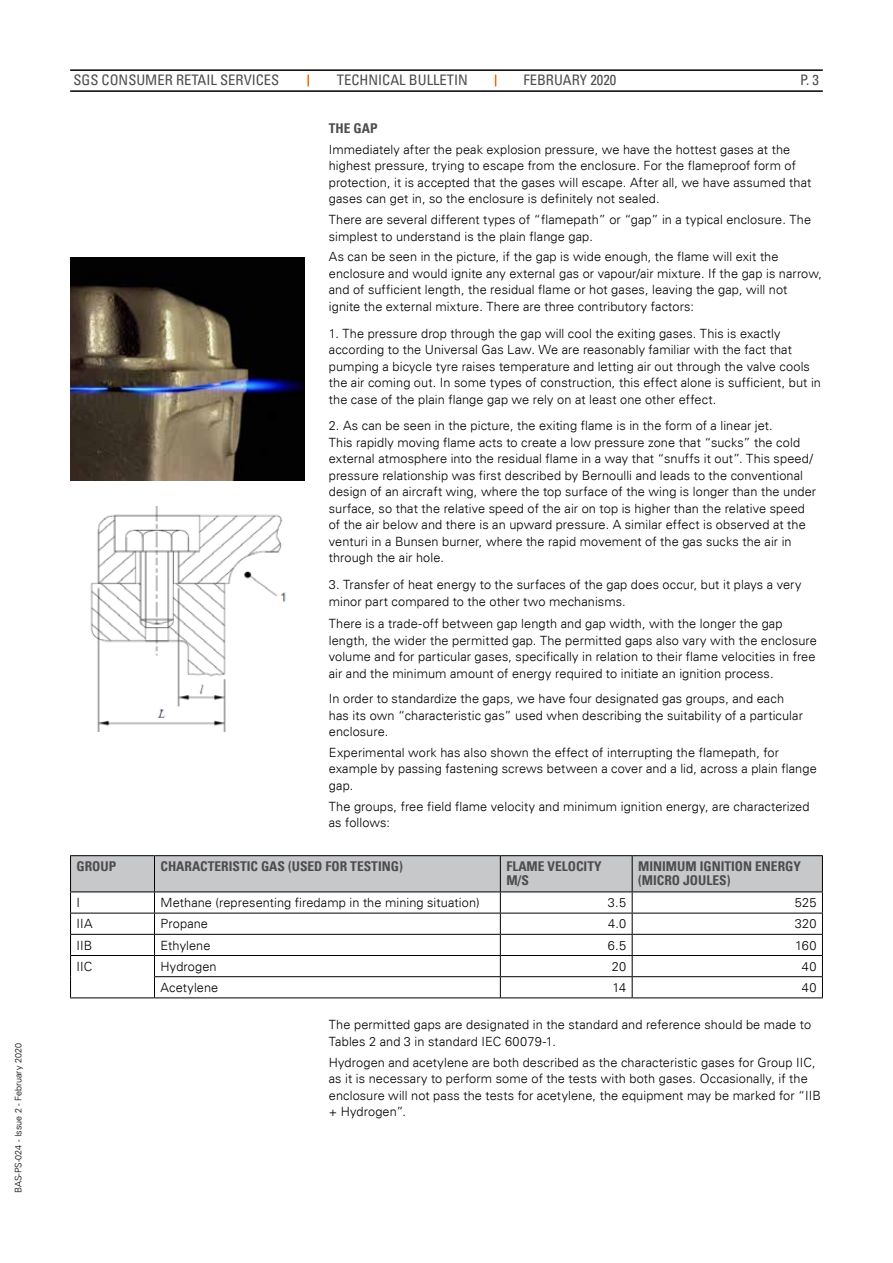
<style>
.page{position:relative;width:893px;height:1263px;background:#fff}
.page>*{position:absolute;margin:0;border:0;box-sizing:border-box;transform-origin:0 0}
.t1{font:condensed 14.55px "Univers LT";color:#4d4d4f}
.t2{font:700 condensed 13.5px/13.5px "Univers LT";color:#4d4d4f}
.t3{font:300 12.75px/16.5px "Univers LT";letter-spacing:.005em;color:#000}
.t4{font:300 9px "Univers LT";color:#000}
</style>
<div class="page">
<hr style="left:70px;top:69px;width:753px;height:2px;background:#000">
<hr style="left:70px;top:90px;width:753px;height:2px;background:#000">
<svg style="left:307px;top:75px;width:2px;height:11px"></svg>
<img style="left:70px;top:257px;width:234px;height:223px">
<img style="left:90px;top:507px;width:196px;height:224px">
<hr style="left:70px;top:855px;width:84px;height:1px;background:#000">
<hr style="left:154px;top:855px;width:346px;height:1px;background:#000">
<hr style="left:500px;top:855px;width:132px;height:1px;background:#000">
<hr style="left:632px;top:855px;width:191px;height:1px;background:#000">
<svg style="left:70px;top:856px;width:753px;height:141px"></svg>
<hr style="left:70px;top:997px;width:84px;height:1px;background:#000">
<hr style="left:154px;top:997px;width:346px;height:1px;background:#000">
<hr style="left:500px;top:997px;width:132px;height:1px;background:#000">
<hr style="left:632px;top:997px;width:191px;height:1px;background:#000">
<p class="t4" style="left:13px;top:1193px;width:151px;rotate:-90deg">BAS-PS-024 - Issue 2 - February 2020</p>
<p class="t1" style="left:73px;top:71px;width:207px">SGS CONSUMER RETAIL SERVICES</p>
<p class="t1" style="left:337px;top:71px;width:132px">TECHNICAL BULLETIN</p>
<p class="t1" style="left:523px;top:71px;width:94px">FEBRUARY 2020</p>
<p class="t1" style="left:800px;top:71px;width:20px">P. 3</p>
<p class="t2" style="left:329px;top:121px;width:50px">THE GAP</p>
<p class="t3" style="left:329px;top:141px;width:484px">Immediately after the peak explosion pressure, we have the hottest gases at the highest pressure, trying to escape from the enclosure. For the flameproof form of protection, it is accepted that the gases will escape. After all, we have assumed that gases can get in, so the enclosure is definitely not sealed.</p>
<p class="t3" style="left:329px;top:211px;width:484px">There are several different types of “flamepath” or “gap” in a typical enclosure. The simplest to understand is the plain flange gap.</p>
<p class="t3" style="left:329px;top:249px;width:495px">As can be seen in the picture, if the gap is wide enough, the flame will exit the enclosure and would ignite any external gas or vapour/air mixture. If the gap is narrow, and of sufficient length, the residual flame or hot gases, leaving the gap, will not ignite the external mixture. There are three contributory factors:</p>
<p class="t3" style="left:329px;top:325px;width:494px">1. The pressure drop through the gap will cool the exiting gases. This is exactly according to the Universal Gas Law. We are reasonably familiar with the fact that pumping a bicycle tyre raises temperature and letting air out through the valve cools the air coming out. In some types of construction, this effect alone is sufficient, but in the case of the plain flange gap we rely on at least one other effect.</p>
<p class="t3" style="left:329px;top:418px;width:489px">2. As can be seen in the picture, the exiting flame is in the form of a linear jet.<br>This rapidly moving flame acts to create a low pressure zone that “sucks” the cold external atmosphere into the residual flame in a way that “snuffs it out”. This speed/ pressure relationship was first described by Bernoulli and leads to the conventional design of an aircraft wing, where the top surface of the wing is longer than the under surface, so that the relative speed of the air on top is higher than the relative speed of the air below and there is an upward pressure. A similar effect is observed at the venturi in a Bunsen burner, where the rapid movement of the gas sucks the air in through the air hole.</p>
<p class="t3" style="left:329px;top:576px;width:474px">3. Transfer of heat energy to the surfaces of the gap does occur, but it plays a very minor part compared to the other two mechanisms.</p>
<p class="t3" style="left:329px;top:615px;width:489px">There is a trade-off between gap length and gap width, with the longer the gap length, the wider the permitted gap. The permitted gaps also vary with the enclosure volume and for particular gases, specifically in relation to their flame velocities in free air and the minimum amount of energy required to initiate an ignition process.</p>
<p class="t3" style="left:329px;top:690px;width:476px">In order to standardize the gaps, we have four designated gas groups, and each has its own “characteristic gas” used when describing the suitability of a particular enclosure.</p>
<p class="t3" style="left:329px;top:744px;width:489px">Experimental work has also shown the effect of interrupting the flamepath, for example by passing fastening screws between a cover and a lid, across a plain flange gap.</p>
<p class="t3" style="left:329px;top:798px;width:482px">The groups, free field flame velocity and minimum ignition energy, are characterized as follows:</p>
<p class="t2" style="left:77px;top:860px;width:41px">GROUP</p>
<p class="t2" style="left:160px;top:860px;width:244px">CHARACTERISTIC GAS (USED FOR TESTING)</p>
<p class="t2" style="left:506px;top:860px;width:97px">FLAME VELOCITY<br>M/S</p>
<p class="t2" style="left:638px;top:860px;width:164px">MINIMUM IGNITION ENERGY (MICRO JOULES)</p>
<p class="t3" style="left:77px;top:894px;width:5px">I</p>
<p class="t3" style="left:160px;top:894px;width:321px">Methane (representing firedamp in the mining situation)</p>
<p class="t3" style="left:608px;top:894px;width:20px">3.5</p>
<p class="t3" style="left:795px;top:894px;width:23px">525</p>
<p class="t3" style="left:77px;top:915px;width:18px">IIA</p>
<p class="t3" style="left:160px;top:915px;width:49px">Propane</p>
<p class="t3" style="left:608px;top:915px;width:20px">4.0</p>
<p class="t3" style="left:795px;top:915px;width:23px">320</p>
<p class="t3" style="left:77px;top:937px;width:17px">IIB</p>
<p class="t3" style="left:161px;top:937px;width:52px">Ethylene</p>
<p class="t3" style="left:608px;top:937px;width:20px">6.5</p>
<p class="t3" style="left:795px;top:937px;width:23px">160</p>
<p class="t3" style="left:77px;top:958px;width:17px">IIC</p>
<p class="t3" style="left:161px;top:958px;width:58px">Hydrogen</p>
<p class="t3" style="left:612px;top:958px;width:16px">20</p>
<p class="t3" style="left:802px;top:958px;width:16px">40</p>
<p class="t3" style="left:161px;top:979px;width:59px">Acetylene</p>
<p class="t3" style="left:612px;top:979px;width:15px">14</p>
<p class="t3" style="left:802px;top:979px;width:16px">40</p>
<p class="t3" style="left:329px;top:1017px;width:484px">The permitted gaps are designated in the standard and reference should be made to<br>Tables 2 and 3 in standard IEC 60079-1.</p>
<p class="t3" style="left:329px;top:1054px;width:494px">Hydrogen and acetylene are both described as the characteristic gases for Group IIC, as it is necessary to perform some of the tests with both gases. Occasionally, if the enclosure will not pass the tests for acetylene, the equipment may be marked for “IIB + Hydrogen”.</p>
</div>
